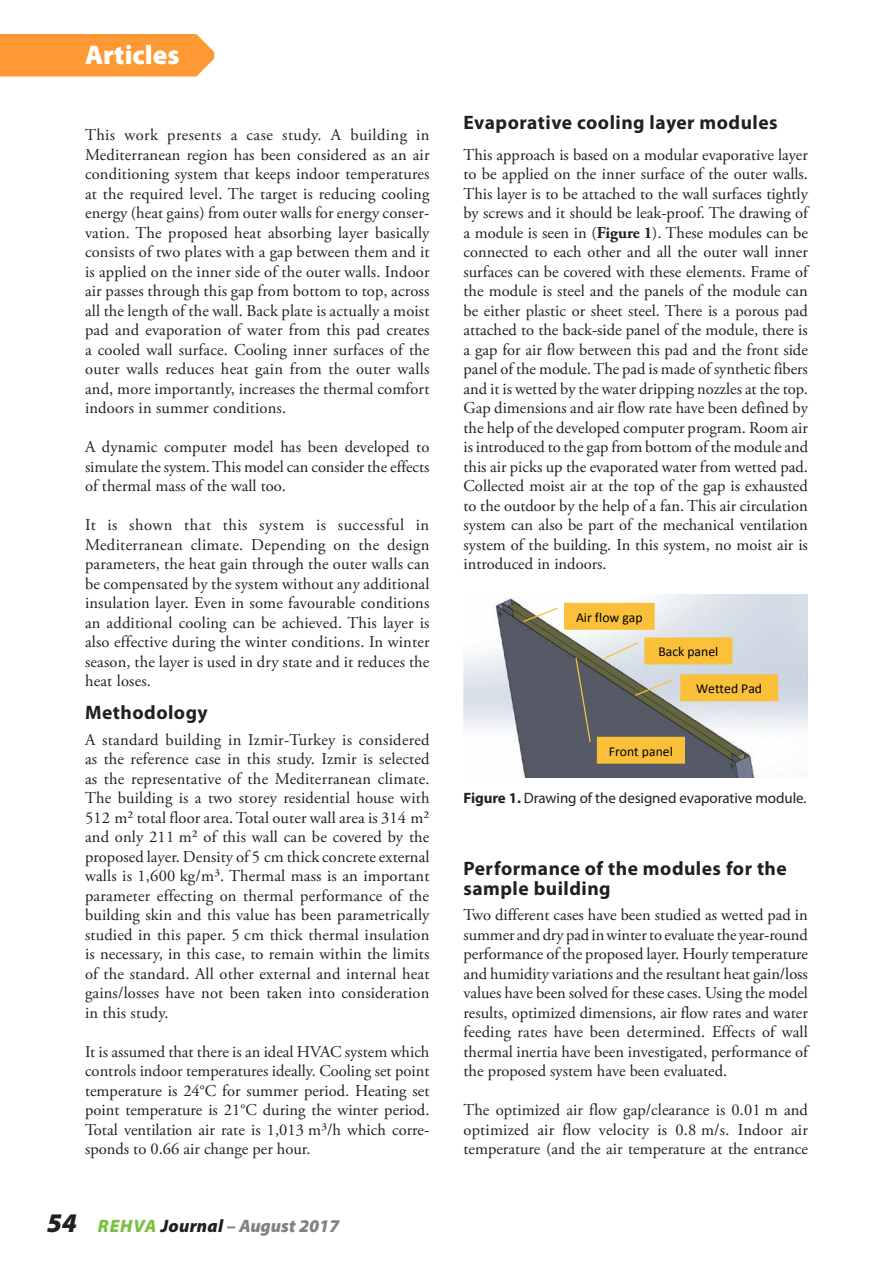
<style>
.page{position:relative;width:893px;height:1263px;background:#fff}
.page>*{position:absolute;margin:0;border:0;box-sizing:border-box;transform-origin:0 0}
.t1{font:900 27px "Myriad Pro";color:#fff}
.Heading_2{font:700 19.5px/19.5px "Myriad Pro";letter-spacing:.025em;color:#231f20}
.zPage_Number{font:italic 900 18px "Myriad Pro";letter-spacing:.005em;color:#808285}
.t2{font:16.5px/19.5px "Adobe Garamond Pro";color:#231f20;text-align:justify}
.Caption_0{font:15px "Myriad Pro";letter-spacing:-.005em;color:#231f20}
.t3{font:13.65px "Calibri";color:#000}
.s1{font-size:27px;color:#231f20}
.s2{color:#79c142}
.s3{color:#231f20}
.s4{font-weight:700}
</style>
<div class="page">
<img style="left:463px;top:595px;width:345px;height:183px">
<div style="left:680px;top:674px;width:98px;height:27px;background:#fac03a"></div>
<svg style="left:635px;top:679px;width:38px;height:17px"></svg>
<div style="left:564px;top:603px;width:91px;height:27px;background:#fac03a"></div>
<svg style="left:523px;top:608px;width:35px;height:14px"></svg>
<div style="left:644px;top:637px;width:88px;height:27px;background:#fac03a"></div>
<svg style="left:604px;top:642px;width:34px;height:17px"></svg>
<div style="left:597px;top:737px;width:88px;height:27px;background:#fac03a"></div>
<svg style="left:575px;top:658px;width:16px;height:84px"></svg>
<div style="left:0;top:34px;width:214px;height:43px;background:#f93"></div>
<h1 class="t1" style="left:85px;top:37px;width:96px">Articles</h1>
<p class="t2" style="left:85px;top:126px;width:346px">This work presents a case study. A building in Mediterranean region has been considered as an air conditioning system that keeps indoor temperatures at the required level. The target is reducing cooling energy (heat gains) from outer walls for energy conser&shy;vation. The proposed heat absorbing layer basically consists of two plates with a gap between them and it is applied on the inner side of the outer walls. Indoor air passes through this gap from bottom to top, across all the length of the wall. Back plate is actually a moist pad and evaporation of water from this pad creates a cooled wall surface. Cooling inner surfaces of the outer walls reduces heat gain from the outer walls and, more importantly, increases the thermal comfort indoors in summer conditions.</p>
<p class="t2" style="left:85px;top:438px;width:346px">A dynamic computer model has been developed to simulate the system. This model can consider the effects of thermal mass of the wall too.</p>
<p class="t2" style="left:85px;top:516px;width:346px">It is shown that this system is successful in Mediterranean climate. Depending on the design parameters, the heat gain through the outer walls can be compensated by the system without any additional insulation layer. Even in some favourable conditions an additional cooling can be achieved. This layer is also effective during the winter conditions. In winter season, the layer is used in dry state and it reduces the heat loses.</p>
<p class="Heading_2" style="left:85px;top:702px;width:124px">Methodology</p>
<p class="t2" style="left:85px;top:730px;width:346px">A standard building in Izmir-Turkey is considered as the reference case in this study. Izmir is selected as the representative of the Mediterranean climate.<br>The building is a two storey residential house with 512 m² total floor area. Total outer wall area is 314 m² and only 211 m² of this wall can be covered by the proposed layer. Density of 5 cm thick concrete external walls is 1,600 kg/m³. Thermal mass is an important parameter effecting on thermal performance of the building skin and this value has been parametrically studied in this paper. 5 cm thick thermal insulation is necessary, in this case, to remain within the limits of the standard. All other external and internal heat gains/losses have not been taken into consideration in this study.</p>
<p class="t2" style="left:85px;top:1042px;width:346px">It is assumed that there is an ideal HVAC system which controls indoor temperatures ideally. Cooling set point temperature is 24°C for summer period. Heating set point temperature is 21°C during the winter period.<br>Total ventilation air rate is 1,013 m³/h which corre&shy;sponds to 0.66 air change per hour.</p>
<p class="zPage_Number" style="left:47px;top:1214px;width:294px"><span class="s1">54</span> <span class="s2">REHVA</span> <span class="s3">Journal</span> – August 2017</p>
<p class="Heading_2" style="left:463px;top:112px;width:316px">Evaporative cooling layer modules</p>
<p class="t2" style="left:463px;top:145px;width:346px">This approach is based on a modular evaporative layer to be applied on the inner surface of the outer walls.<br>This layer is to be attached to the wall surfaces tightly by screws and it should be leak-proof. The drawing of a module is seen in (<span class="s4">Figure 1</span>). These modules can be connected to each other and all the outer wall inner surfaces can be covered with these elements. Frame of the module is steel and the panels of the module can be either plastic or sheet steel. There is a porous pad attached to the back-side panel of the module, there is a gap for air flow between this pad and the front side panel of the module. The pad is made of synthetic fibers and it is wetted by the water dripping nozzles at the top.<br>Gap dimensions and air flow rate have been defined by the help of the developed computer program. Room air is introduced to the gap from bottom of the module and this air picks up the evaporated water from wetted pad.<br>Collected moist air at the top of the gap is exhausted to the outdoor by the help of a fan. This air circulation system can also be part of the mechanical ventilation system of the building. In this system, no moist air is introduced in indoors.</p>
<p class="t3" style="left:576px;top:607px;width:68px">Air flow gap</p>
<p class="t3" style="left:658px;top:642px;width:61px">Back panel</p>
<p class="t3" style="left:696px;top:679px;width:68px">Wetted Pad</p>
<p class="t3" style="left:609px;top:741px;width:66px">Front panel</p>
<p class="Caption_0" style="left:463px;top:789px;width:344px"><span class="s4">Figure 1.</span> Drawing of the designed evaporative module.</p>
<p class="Heading_2" style="left:463px;top:858px;width:325px">Performance of the modules for the sample building</p>
<p class="t2" style="left:463px;top:906px;width:346px">Two different cases have been studied as wetted pad in summer and dry pad in winter to evaluate the year-round performance of the proposed layer. Hourly temperature and humidity variations and the resultant heat gain/loss values have been solved for these cases. Using the model results, optimized dimensions, air flow rates and water feeding rates have been determined. Effects of wall thermal inertia have been investigated, performance of the proposed system have been evaluated.</p>
<p class="t2" style="left:463px;top:1101px;width:346px">The optimized air flow gap/clearance is 0.01 m and optimized air flow velocity is 0.8 m/s. Indoor air temperature (and the air temperature at the entrance</p>
</div>
